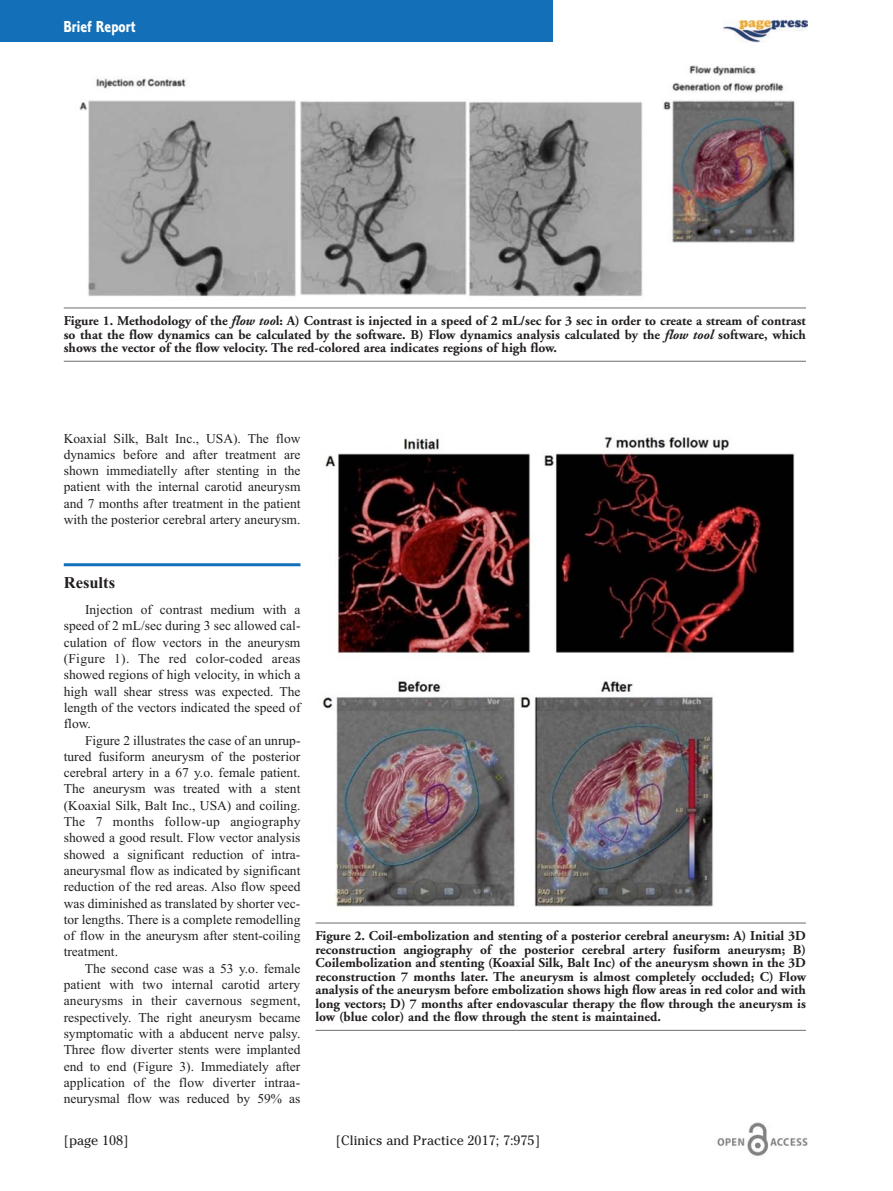
<style>
.page{position:relative;width:893px;height:1191px;background:#fff}
.page>*{position:absolute;margin:0;border:0;box-sizing:border-box;transform-origin:0 0}
.t1{font:16.5px "Corinthian Bold Condensed Plain";color:#fff}
.t2{font:700 16.5px "Times New Roman";color:#231f20}
.t3{font:13.5px/16.4px "Times New Roman";color:#231f20;text-align:justify}
.t4{font:700 13.5px/13.5px "Adobe Garamond";color:#231f20;text-align:justify}
.t5{font:13.5px "Cheltenham";color:#231f20}
.s1{font-style:italic}
</style>
<div class="page">
<hr style="left:64px;top:563px;width:236px;height:3px;background:#1370b8">
<div style="left:0;top:0;width:553px;height:42px;background:#1370b8"></div>
<img style="left:717px;top:1123px;width:91px;height:33px">
<img style="left:723px;top:19px;width:84px;height:24px">
<hr style="left:64px;top:307px;width:742px;height:1px;background:#6c6d70">
<hr style="left:64px;top:361px;width:742px;height:1px;background:#6c6d70">
<img style="left:79px;top:64px;width:716px;height:233px">
<hr style="left:315px;top:922px;width:491px;height:1px;background:#6c6d70">
<hr style="left:315px;top:1030px;width:491px;height:1px;background:#6c6d70">
<img style="left:322px;top:434px;width:473px;height:473px">
<p class="t1" style="left:63px;top:21px;width:74px">Brief Report</p>
<p class="t4" style="left:64px;top:315px;width:744px">Figure 1. Methodology of the <span class="s1">flow too</span>l: A) Contrast is injected in a speed of 2 mL/sec for 3 sec in order to create a stream of contrast so that the flow dynamics can be calculated by the software. B) Flow dynamics analysis calculated by the <span class="s1">flow tool</span> software, which shows the vector of the flow velocity. The red-colored area indicates regions of high flow.</p>
<p class="t3" style="left:64px;top:430px;width:238px">Koaxial Silk, Balt Inc., USA). The flow dynamics before and after treatment are shown immediatelly after stenting in the patient with the internal carotid aneurysm and 7 months after treatment in the patient with the posterior cerebral artery aneurysm.</p>
<p class="t2" style="left:64px;top:572px;width:53px">Results</p>
<p class="t3" style="left:64px;top:601px;width:238px;text-indent:21px">Injection of contrast medium with a speed of 2 mL/sec during 3 sec allowed cal&shy;culation of flow vectors in the aneurysm (Figure 1). The red color-coded areas showed regions of high velocity, in which a high wall shear stress was expected. The length of the vectors indicated the speed of flow.</p>
<p class="t3" style="left:64px;top:731px;width:238px;text-indent:21px">Figure 2 illustrates the case of an unrup&shy;tured fusiform aneurysm of the posterior cerebral artery in a 67 y.o. female patient.<br>The aneurysm was treated with a stent (Koaxial Silk, Balt Inc., USA) and coiling.<br>The 7 months follow-up angiography showed a good result. Flow vector analysis showed a significant reduction of intra&shy;aneurysmal flow as indicated by significant reduction of the red areas. Also flow speed was diminished as translated by shorter vec&shy;tor lengths. There is a complete remodelling of flow in the aneurysm after stent-coiling treatment.</p>
<p class="t3" style="left:64px;top:960px;width:238px;text-indent:21px">The second case was a 53 y.o. female patient with two internal carotid artery aneurysms in their cavernous segment, respectively. The right aneurysm became symptomatic with a abducent nerve palsy.<br>Three flow diverter stents were implanted end to end (Figure 3). Immediately after application of the flow diverter intraa&shy;neurysmal flow was reduced by 59% as</p>
<p class="t4" style="left:315px;top:930px;width:492px">Figure 2. Coil-embolization and stenting of a posterior cerebral aneurysm: A) Initial 3D reconstruction angiography of the posterior cerebral artery fusiform aneurysm; B)<br>Coilembolization and stenting (Koaxial Silk, Balt Inc) of the aneurysm shown in the 3D reconstruction 7 months later. The aneurysm is almost completely occluded; C) Flow analysis of the aneurysm before embolization shows high flow areas in red color and with long vectors; D) 7 months after endovascular therapy the flow through the aneurysm is low (blue color) and the flow through the stent is maintained.</p>
<p class="t5" style="left:64px;top:1132px;width:66px">[page 108]</p>
<p class="t5" style="left:336px;top:1132px;width:206px">[Clinics and Practice 2017; 7:975]</p>
</div>
